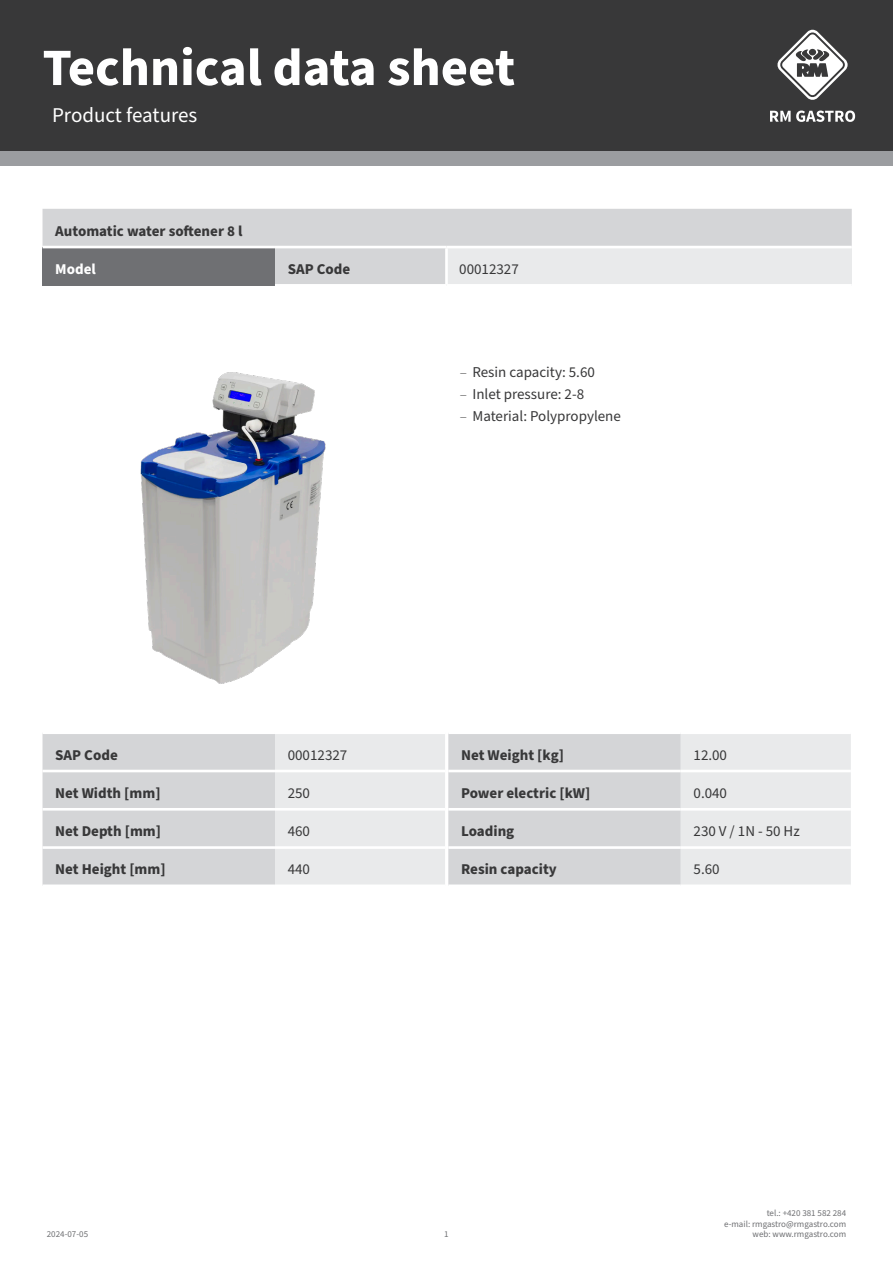
<style>
.page{position:relative;width:893px;height:1263px;background:#fff}
.page>*{position:absolute;margin:0;border:0;box-sizing:border-box;transform-origin:0 0}
.t1{font:700 52.5px "Source Sans Pro";color:#fff}
.kapitola{font:21px "Source Sans Pro";color:#fff}
.tabulka_-_text{font:700 15px "Source Sans Pro";color:#383839}
.tabulka_-_text-2{font:15px "Source Sans Pro";color:#383839}
.tabulka_-_text-3{font:700 15px "Source Sans Pro";color:#fff}
.t2{font:9px/10.8px "Source Sans Pro";color:#6f7073;text-align:right}
.s1{font-weight:300}
</style>
<div class="page">
<div style="left:0;top:0;width:893px;height:166px;background:#9b9da0"></div>
<div style="left:0;top:0;width:893px;height:151px;background:#383839"></div>
<svg style="left:777px;top:30px;width:71px;height:70px"></svg>
<svg style="left:770px;top:111px;width:85px;height:11px"></svg>
<img style="left:140px;top:372px;width:186px;height:312px">
<svg style="left:43px;top:734px;width:808px;height:151px;background:#dedfe0"></svg>
<hr style="left:448px;top:770px;width:233px;height:2px;background:#fff">
<hr style="left:681px;top:770px;width:170px;height:2px;background:#fff">
<hr style="left:448px;top:808px;width:233px;height:2px;background:#fff">
<hr style="left:681px;top:808px;width:170px;height:2px;background:#fff">
<hr style="left:448px;top:846px;width:233px;height:3px;background:#fff">
<hr style="left:681px;top:846px;width:170px;height:3px;background:#fff">
<hr style="left:448px;top:884px;width:233px;height:3px;background:#fff">
<hr style="left:681px;top:884px;width:170px;height:3px;background:#fff">
<div style="left:43px;top:209px;width:809px;height:75px;background:#d4d5d7"></div>
<div style="left:43px;top:247px;width:232px;height:38px;background:#6f7073"></div>
<div style="left:446px;top:247px;width:406px;height:38px;background:#e9eaeb"></div>
<hr style="left:445px;top:248px;width:3px;height:36px;background:#fff">
<hr style="left:446px;top:284px;width:406px;height:3px;background:#fff">
<hr style="left:43px;top:246px;width:232px;height:2px;background:#fff">
<hr style="left:275px;top:246px;width:171px;height:2px;background:#fff">
<hr style="left:446px;top:246px;width:406px;height:2px;background:#fff">
<h1 class="t1" style="left:43px;top:32px;width:474px">Technical data sheet</h1>
<p class="kapitola" style="left:52px;top:101px;width:147px">Product features</p>
<p class="tabulka_-_text" style="left:55px;top:220px;width:189px">Automatic water softener 8 l</p>
<p class="tabulka_-_text-3" style="left:55px;top:259px;width:42px">Model</p>
<p class="tabulka_-_text" style="left:288px;top:259px;width:64px">SAP Code</p>
<p class="tabulka_-_text-2" style="left:459px;top:259px;width:61px">00012327</p>
<p class="tabulka_-_text-2" style="left:460px;top:362px;width:137px"><span class="s1">–</span> Resin capacity: 5.60</p>
<p class="tabulka_-_text-2" style="left:460px;top:384px;width:126px"><span class="s1">–</span> Inlet pressure: 2-8</p>
<p class="tabulka_-_text-2" style="left:460px;top:406px;width:163px"><span class="s1">–</span> Material: Polypropylene</p>
<p class="tabulka_-_text" style="left:55px;top:744px;width:64px">SAP Code</p>
<p class="tabulka_-_text-2" style="left:288px;top:744px;width:61px">00012327</p>
<p class="tabulka_-_text" style="left:55px;top:783px;width:107px">Net Width [mm]</p>
<p class="tabulka_-_text-2" style="left:288px;top:783px;width:24px">250</p>
<p class="tabulka_-_text" style="left:55px;top:821px;width:107px">Net Depth [mm]</p>
<p class="tabulka_-_text-2" style="left:288px;top:821px;width:24px">460</p>
<p class="tabulka_-_text" style="left:55px;top:859px;width:112px">Net Height [mm]</p>
<p class="tabulka_-_text-2" style="left:288px;top:859px;width:24px">440</p>
<p class="tabulka_-_text" style="left:461px;top:744px;width:104px">Net Weight [kg]</p>
<p class="tabulka_-_text-2" style="left:693px;top:744px;width:35px">12.00</p>
<p class="tabulka_-_text" style="left:461px;top:783px;width:131px">Power electric [kW]</p>
<p class="tabulka_-_text-2" style="left:693px;top:783px;width:35px">0.040</p>
<p class="tabulka_-_text" style="left:461px;top:821px;width:55px">Loading</p>
<p class="tabulka_-_text-2" style="left:693px;top:821px;width:108px">230 V / 1N - 50 Hz</p>
<p class="tabulka_-_text" style="left:461px;top:859px;width:97px">Resin capacity</p>
<p class="tabulka_-_text-2" style="left:693px;top:859px;width:28px">5.60</p>
<p class="t2" style="left:47px;top:1229px;width:43px">2024-07-05</p>
<p class="t2" style="left:444px;top:1229px;width:6px">1</p>
<p class="t2" style="left:724px;top:1208px;width:124px">tel.: +420 381 582 284<br>e-mail: rmgastro@rmgastro.com web: www.rmgastro.com</p>
</div>
